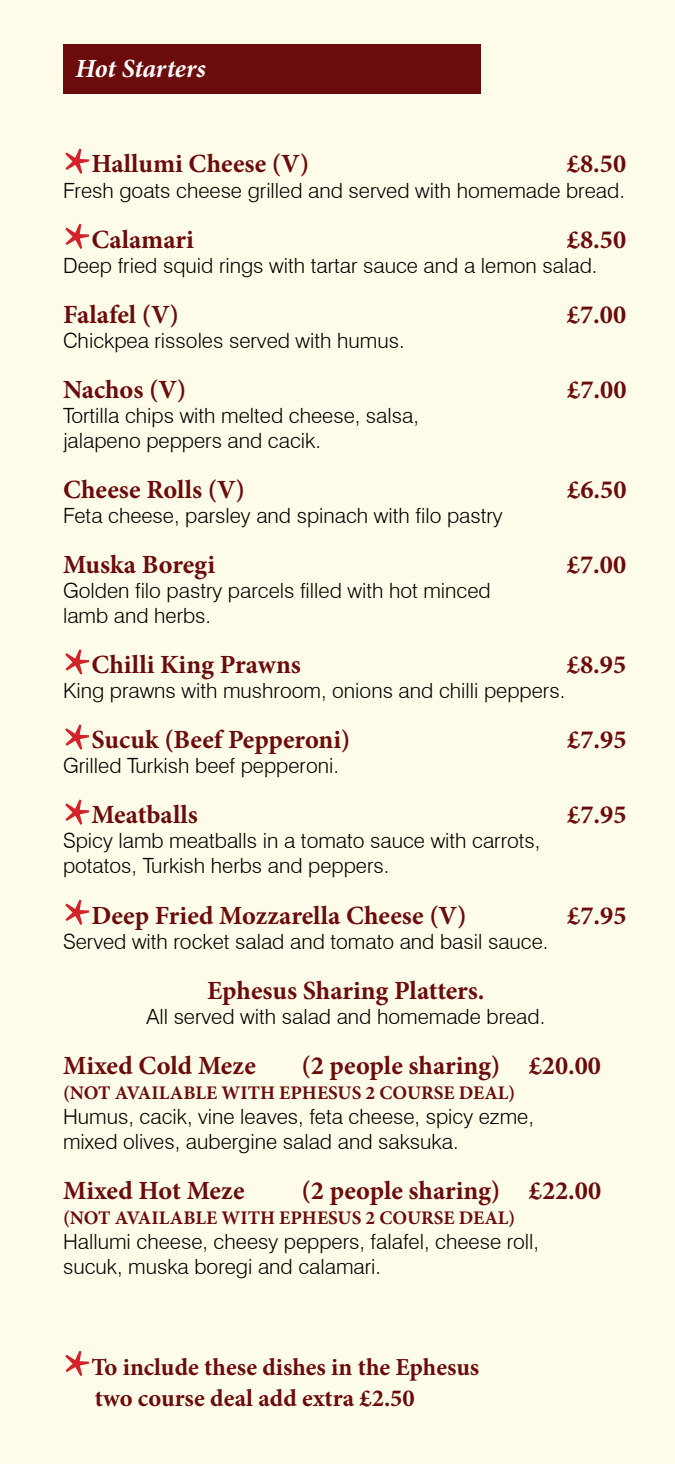
<style>
.page{position:relative;width:675px;height:1464px;background:#fff}
.page>*{position:absolute;margin:0;border:0;box-sizing:border-box;transform-origin:0 0}
.t1{font:700 70px "Minion Pro";color:#d2232a}
.t2{font:700 26.25px "Minion Pro";color:#6b0b0c}
.t3{font:italic 700 26.25px "Minion Pro";letter-spacing:-.005em;color:#fff}
.t4{font:700 24.5px/31.5px "Minion Pro";color:#6b0b0c}
.t5{font:300 21px/25px "Swiss 721 BT";color:#000}
.t6{font:700 19.25px "Minion Pro";color:#6b0b0c}
</style>
<div class="page">
<div style="left:0;top:0;width:675px;height:1463px;background:#fffde9"></div>
<div style="left:63px;top:45px;width:418px;height:49px;background:#6b0b0c"></div>
<p class="t3" style="left:75px;top:50px;width:132px">Hot Starters</p>
<h1 class="t1" style="left:63px;top:123px;width:30px">*</h1>
<p class="t2" style="left:91px;top:146px;width:219px">Hallumi Cheese (V)</p>
<p class="t2" style="left:567px;top:146px;width:61px">£8.50</p>
<p class="t5" style="left:63px;top:177px;width:563px">Fresh goats cheese grilled and served with homemade bread.</p>
<h1 class="t1" style="left:63px;top:199px;width:30px">*</h1>
<p class="t2" style="left:91px;top:221px;width:104px">Calamari</p>
<p class="t2" style="left:567px;top:221px;width:61px">£8.50</p>
<p class="t5" style="left:63px;top:252px;width:536px">Deep fried squid rings with tartar sauce and a lemon salad.</p>
<p class="t2" style="left:63px;top:296px;width:117px">Falafel (V)</p>
<p class="t2" style="left:567px;top:296px;width:61px">£7.00</p>
<p class="t5" style="left:63px;top:327px;width:343px">Chickpea rissoles served with humus.</p>
<p class="t2" style="left:63px;top:371px;width:125px">Nachos (V)</p>
<p class="t2" style="left:567px;top:371px;width:61px">£7.00</p>
<p class="t5" style="left:63px;top:403px;width:357px">Tortilla chips with melted cheese, salsa, jalapeno peppers and cacik.</p>
<p class="t2" style="left:63px;top:471px;width:184px">Cheese Rolls (V)</p>
<p class="t2" style="left:567px;top:471px;width:61px">£6.50</p>
<p class="t5" style="left:63px;top:503px;width:441px">Feta cheese, parsley and spinach with filo pastry</p>
<p class="t2" style="left:63px;top:546px;width:154px">Muska Boregi</p>
<p class="t2" style="left:567px;top:546px;width:61px">£7.00</p>
<p class="t5" style="left:63px;top:578px;width:429px">Golden filo pastry parcels filled with hot minced lamb and herbs.</p>
<h1 class="t1" style="left:63px;top:624px;width:30px">*</h1>
<p class="t2" style="left:91px;top:646px;width:211px">Chilli King Prawns</p>
<p class="t2" style="left:567px;top:646px;width:61px">£8.95</p>
<p class="t5" style="left:63px;top:678px;width:504px">King prawns with mushroom, onions and chilli peppers.</p>
<h1 class="t1" style="left:63px;top:699px;width:30px">*</h1>
<p class="t2" style="left:91px;top:721px;width:260px">Sucuk (Beef Pepperoni)</p>
<p class="t2" style="left:567px;top:721px;width:61px">£7.95</p>
<p class="t5" style="left:63px;top:753px;width:277px">Grilled Turkish beef pepperoni.</p>
<h1 class="t1" style="left:63px;top:774px;width:30px">*</h1>
<p class="t2" style="left:91px;top:796px;width:108px">Meatballs</p>
<p class="t2" style="left:567px;top:796px;width:61px">£7.95</p>
<p class="t5" style="left:63px;top:828px;width:479px">Spicy lamb meatballs in a tomato sauce with carrots, potatos, Turkish herbs and peppers.</p>
<h1 class="t1" style="left:63px;top:874px;width:30px">*</h1>
<p class="t2" style="left:91px;top:896px;width:377px">Deep Fried Mozzarella Cheese (V)</p>
<p class="t2" style="left:567px;top:896px;width:61px">£7.95</p>
<p class="t5" style="left:63px;top:928px;width:487px">Served with rocket salad and tomato and basil sauce.</p>
<p class="t2" style="left:207px;top:971px;width:279px">Ephesus Sharing Platters.</p>
<p class="t5" style="left:146px;top:1003px;width:400px">All served with salad and homemade bread.</p>
<p class="t2" style="left:63px;top:1046px;width:194px">Mixed Cold Meze</p>
<p class="t2" style="left:301px;top:1046px;width:301px">(2 people sharing) £20.00</p>
<p class="t6" style="left:63px;top:1079px;width:454px">(NOT AVAILABLE WITH EPHESUS 2 COURSE DEAL)</p>
<p class="t5" style="left:63px;top:1103px;width:472px">Humus, cacik, vine leaves, feta cheese, spicy ezme, mixed olives, aubergine salad and saksuka.</p>
<p class="t2" style="left:63px;top:1172px;width:183px">Mixed Hot Meze</p>
<p class="t2" style="left:301px;top:1172px;width:301px">(2 people sharing) £22.00</p>
<p class="t6" style="left:63px;top:1204px;width:454px">(NOT AVAILABLE WITH EPHESUS 2 COURSE DEAL)</p>
<p class="t5" style="left:63px;top:1228px;width:477px">Hallumi cheese, cheesy peppers, falafel, cheese roll, sucuk, muska boregi and calamari.</p>
<h1 class="t1" style="left:63px;top:1325px;width:30px">*</h1>
<p class="t4" style="left:91px;top:1350px;width:389px">To include these dishes in the Ephesus two course deal add extra £2.50</p>
</div>
